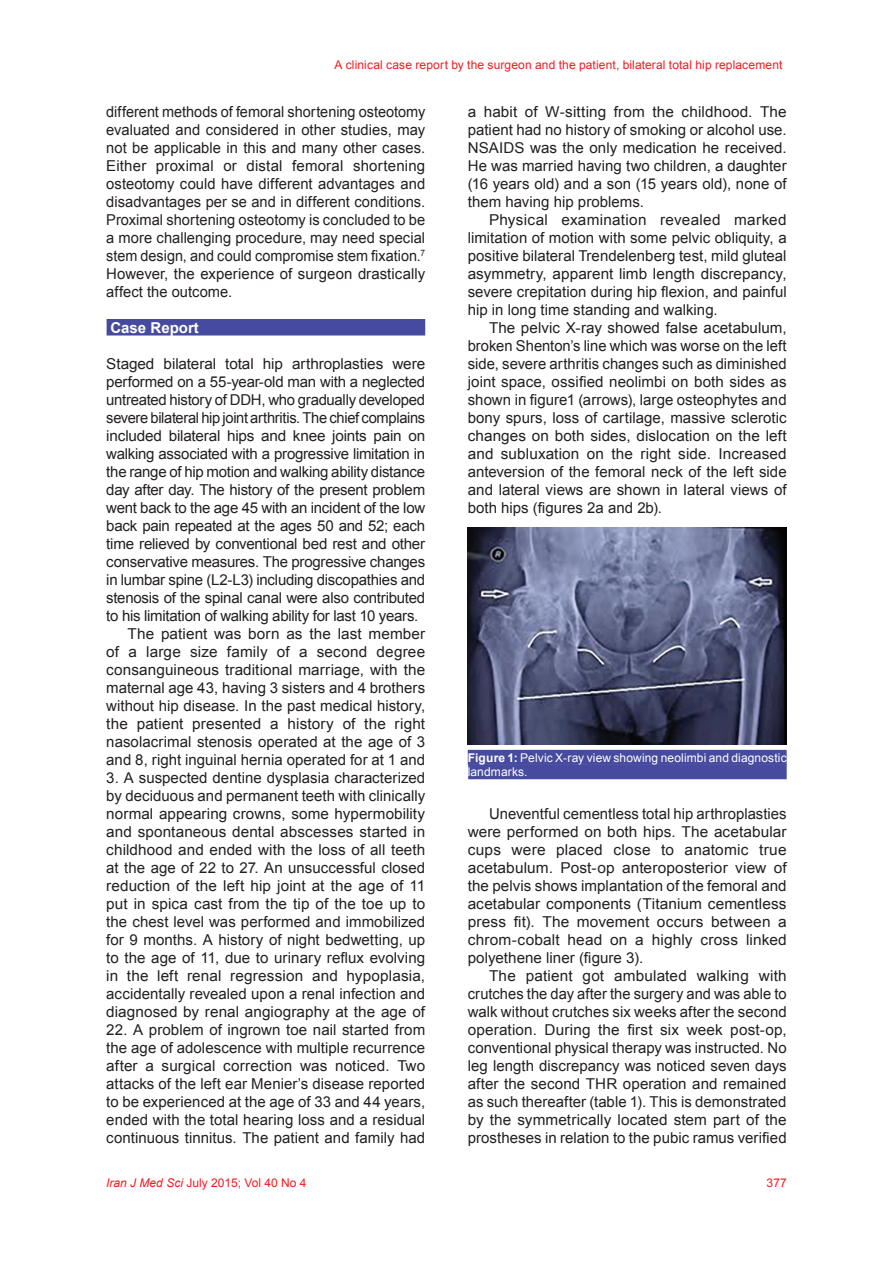
<style>
.page{position:relative;width:893px;height:1263px;background:#fff}
.page>*{position:absolute;margin:0;border:0;box-sizing:border-box;transform-origin:0 0}
.t1{font:15px/18px "Arial";color:#231f20;text-align:justify}
.t2{font:15px "Arial";letter-spacing:-.02em;color:#231f20}
.t3{font:700 15px "Arial";color:#fff}
.t4{font:12px "Arial";letter-spacing:.01em;color:#ee1d23}
.t5{font:12px/14.4px "Arial";letter-spacing:.01em;color:#fff}
.s1{font-style:italic}
.s2{font-weight:700}
</style>
<div class="page">
<div style="left:107px;top:319px;width:318px;height:16px;background:#474b9f"></div>
<div style="left:468px;top:750px;width:319px;height:15px;background:#474b9f"></div>
<div style="left:468px;top:764px;width:319px;height:15px;background:#474b9f"></div>
<img style="left:468px;top:527px;width:319px;height:217px">
<p class="t4" style="left:334px;top:57px;width:450px">A clinical case report by the surgeon and the patient, bilateral total hip replacement</p>
<p class="t1" style="left:106px;top:103px;width:320px">different methods of femoral shortening osteotomy evaluated and considered in other studies, may not be applicable in this and many other cases.<br>Either proximal or distal femoral shortening osteotomy could have different advantages and disadvantages per se and in different conditions.<br>Proximal shortening osteotomy is concluded to be a more challenging procedure, may need special stem design, and could compromise stem fixation.<sup>7<br></sup>However, the experience of surgeon drastically affect the outcome.</p>
<p class="t3" style="left:110px;top:318px;width:90px">Case Report</p>
<p class="t1" style="left:106px;top:355px;width:320px">Staged bilateral total hip arthroplasties were</p>
<p class="t1" style="left:106px;top:373px;width:320px">performed on a 55-year-old man with a neglected</p>
<p class="t2" style="left:106px;top:390px;width:320px">untreated history of DDH, who gradually developed</p>
<p class="t2" style="left:106px;top:408px;width:320px">severe bilateral hip joint arthritis. The chief complains</p>
<p class="t1" style="left:106px;top:427px;width:320px">included bilateral hips and knee joints pain on</p>
<p class="t2" style="left:106px;top:444px;width:320px">walking associated with a progressive limitation in</p>
<p class="t2" style="left:106px;top:462px;width:320px">the range of hip motion and walking ability distance</p>
<p class="t1" style="left:106px;top:481px;width:320px">day after day. The history of the present problem</p>
<p class="t2" style="left:106px;top:498px;width:320px">went back to the age 45 with an incident of the low</p>
<p class="t1" style="left:106px;top:517px;width:320px">back pain repeated at the ages 50 and 52; each</p>
<p class="t1" style="left:106px;top:535px;width:320px">time relieved by conventional bed rest and other</p>
<p class="t1" style="left:106px;top:553px;width:320px">conservative measures. The progressive changes</p>
<p class="t2" style="left:106px;top:570px;width:320px">in lumbar spine (L2-L3) including discopathies and</p>
<p class="t2" style="left:106px;top:588px;width:320px">stenosis of the spinal canal were also contributed</p>
<p class="t2" style="left:106px;top:606px;width:314px">to his limitation of walking ability for last 10 years.</p>
<p class="t1" style="left:128px;top:625px;width:299px">The patient was born as the last member</p>
<p class="t1" style="left:106px;top:643px;width:320px">of a large size family of a second degree</p>
<p class="t1" style="left:106px;top:661px;width:320px">consanguineous traditional marriage, with the</p>
<p class="t1" style="left:106px;top:679px;width:320px">maternal age 43, having 3 sisters and 4 brothers</p>
<p class="t1" style="left:106px;top:697px;width:320px">without hip disease. In the past medical history,</p>
<p class="t1" style="left:106px;top:715px;width:320px">the patient presented a history of the right</p>
<p class="t1" style="left:106px;top:733px;width:320px">nasolacrimal stenosis operated at the age of 3</p>
<p class="t1" style="left:106px;top:751px;width:320px">and 8, right inguinal hernia operated for at 1 and</p>
<p class="t1" style="left:106px;top:769px;width:320px">3. A suspected dentine dysplasia characterized by deciduous and permanent teeth with clinically normal appearing crowns, some hypermobility and spontaneous dental abscesses started in childhood and ended with the loss of all teeth at the age of 22 to 27. An unsuccessful closed reduction of the left hip joint at the age of 11 put in spica cast from the tip of the toe up to the chest level was performed and immobilized for 9 months. A history of night bedwetting, up to the age of 11, due to urinary reflux evolving in the left renal regression and hypoplasia, accidentally revealed upon a renal infection and diagnosed by renal angiography at the age of</p>
<p class="t1" style="left:106px;top:1021px;width:320px">22. A problem of ingrown toe nail started from the age of adolescence with multiple recurrence after a surgical correction was noticed. Two attacks of the left ear Menier’s disease reported to be experienced at the age of 33 and 44 years, ended with the total hearing loss and a residual continuous tinnitus. The patient and family had</p>
<p class="t4" style="left:106px;top:1175px;width:202px"><span class="s1">Iran J Med Sci</span> July 2015; Vol 40 No 4</p>
<p class="t1" style="left:468px;top:103px;width:320px">a habit of W-sitting from the childhood. The patient had no history of smoking or alcohol use.<br>NSAIDS was the only medication he received.<br>He was married having two children, a daughter (16 years old) and a son (15 years old), none of them having hip problems.</p>
<p class="t1" style="left:468px;top:211px;width:320px;text-indent:21px">Physical examination revealed marked limitation of motion with some pelvic obliquity, a positive bilateral Trendelenberg test, mild gluteal asymmetry, apparent limb length discrepancy, severe crepitation during hip flexion, and painful hip in long time standing and walking.</p>
<p class="t1" style="left:468px;top:319px;width:320px;text-indent:21px">The pelvic X-ray showed false acetabulum, broken Shenton’s line which was worse on the left side, severe arthritis changes such as diminished joint space, ossified neolimbi on both sides as shown in figure1 (arrows), large osteophytes and bony spurs, loss of cartilage, massive sclerotic changes on both sides, dislocation on the left and subluxation on the right side. Increased anteversion of the femoral neck of the left side and lateral views are shown in lateral views of both hips (figures 2a and 2b).</p>
<p class="t5" style="left:468px;top:750px;width:320px"><span class="s2">Figure 1:</span> Pelvic X-ray view showing neolimbi and diagnostic landmarks.</p>
<p class="t1" style="left:468px;top:805px;width:320px;text-indent:21px">Uneventful cementless total hip arthroplasties were performed on both hips. The acetabular cups were placed close to anatomic true acetabulum. Post-op anteroposterior view of the pelvis shows implantation of the femoral and acetabular components (Titanium cementless press fit). The movement occurs between a chrom-cobalt head on a highly cross linked polyethene liner (figure 3).</p>
<p class="t1" style="left:468px;top:967px;width:320px;text-indent:21px">The patient got ambulated walking with crutches the day after the surgery and was able to walk without crutches six weeks after the second operation. During the first six week post-op, conventional physical therapy was instructed. No leg length discrepancy was noticed seven days after the second THR operation and remained as such thereafter (table 1). This is demonstrated by the symmetrically located stem part of the prostheses in relation to the pubic ramus verified</p>
<p class="t4" style="left:767px;top:1175px;width:22px">377</p>
</div>
